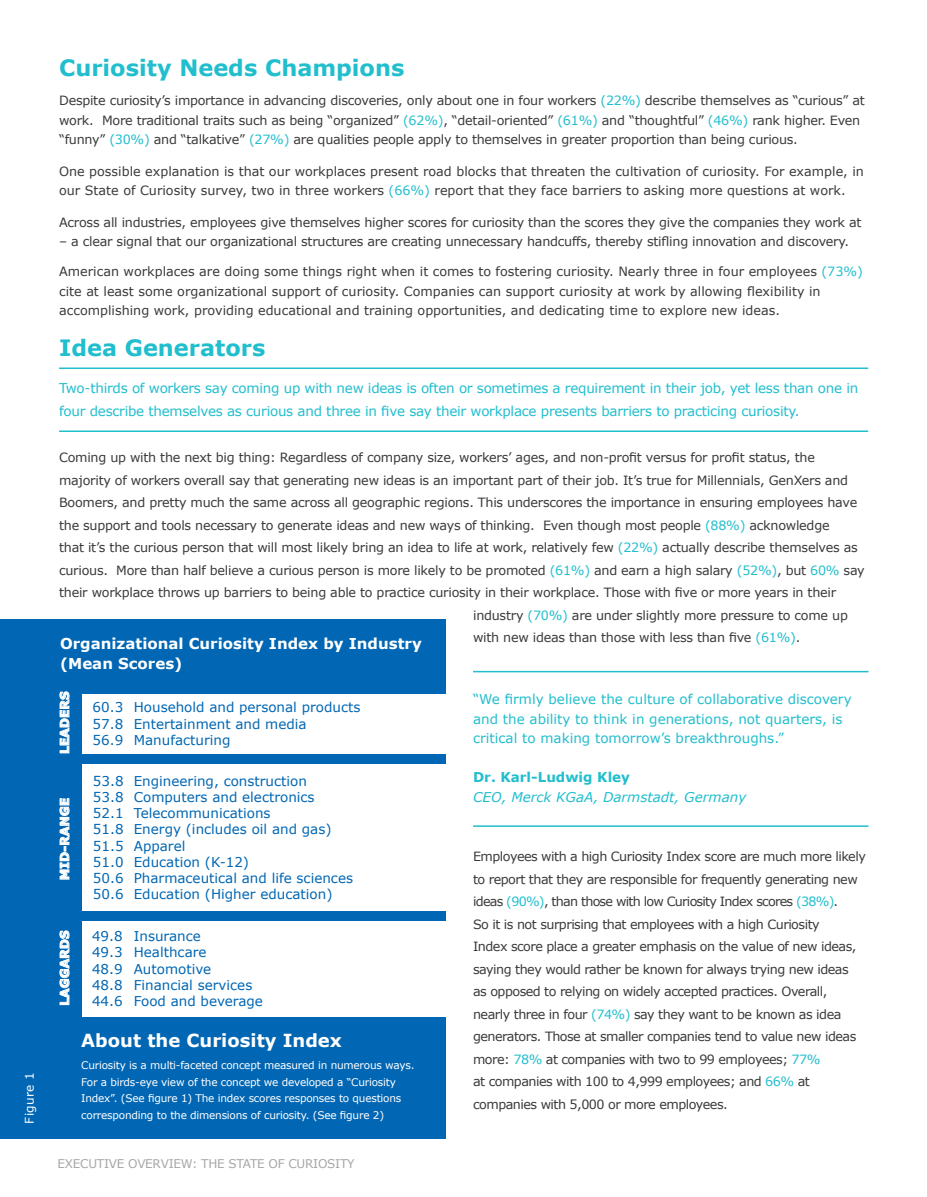
<style>
.page{position:relative;width:927px;height:1197px;background:#fff}
.page>*{position:absolute;margin:0;border:0;box-sizing:border-box;transform-origin:0 0}
.t1{font:700 22.5px "Verdana";color:#21bece}
.t2{font:700 18px "Verdana";color:#fff}
.t3{font:700 15px/20.5px "Verdana";color:#fff}
.t4{font:13.5px/16.2px "Verdana";color:#0166b3}
.t5{font:13.5px/22.5px "Verdana";letter-spacing:-.02em;color:#21bece}
.t6{font:13.5px/19.5px "Verdana";color:#21bece}
.t7{font:italic 13.5px "Verdana";color:#21bece}
.t8{font:700 13.5px "Verdana";color:#21bece}
.t9{font:12.75px/22.5px "Verdana";letter-spacing:-.02em;color:#393a39}
.t10{font:12.75px/22.5px "Verdana";letter-spacing:-.04em;color:#393a39}
.t11{font:12.75px/19.5px "Verdana";color:#393a39}
.t12{font:12px "Verdana";letter-spacing:-.02em;color:#a6a6a6}
.t13{font:700 12px "Verdana";letter-spacing:.02em;color:#fff}
.t14{font:12px "Verdana";letter-spacing:.02em;color:#fff}
.t15{font:10.5px/16.5px "Verdana";letter-spacing:-.02em;color:#fff}
.s1{color:#21bece}
</style>
<div class="page">
<div style="left:0;top:619px;width:446px;height:519px;background:#0166b3"></div>
<div style="left:82px;top:694px;width:366px;height:60px;background:#fff"></div>
<div style="left:82px;top:765px;width:366px;height:146px;background:#fff"></div>
<div style="left:82px;top:921px;width:366px;height:96px;background:#fff"></div>
<svg style="left:60px;top:691px;width:9px;height:62px"></svg>
<svg style="left:60px;top:798px;width:9px;height:82px"></svg>
<svg style="left:60px;top:931px;width:9px;height:74px"></svg>
<hr style="left:59px;top:368px;width:809px;height:1px;background:#21bece">
<hr style="left:59px;top:430px;width:809px;height:2px;background:#21bece">
<hr style="left:473px;top:671px;width:395px;height:1px;background:#21bece">
<hr style="left:473px;top:825px;width:395px;height:2px;background:#21bece">
<p class="t14" style="left:21px;top:1124px;width:53px;rotate:-90deg">Figure 1</p>
<h1 class="t1" style="left:59px;top:52px;width:347px">Curiosity Needs Champions</h1>
<p class="t9" style="left:59px;top:91px;width:807px;line-height:19.5px">Despite curiosity’s importance in advancing discoveries, only about one in four workers <span class="s1">(22%)</span> describe themselves as “curious” at work. More traditional traits such as being “organized” <span class="s1">(62%)</span>, “detail-oriented” <span class="s1">(61%)</span> and “thoughtful” <span class="s1">(46%)</span> rank higher. Even “funny” <span class="s1">(30%)</span> and “talkative” <span class="s1">(27%)</span> are qualities people apply to themselves in greater proportion than being curious.</p>
<p class="t11" style="left:59px;top:161px;width:806px">One possible explanation is that our workplaces present road blocks that threaten the cultivation of curiosity. For example, in our State of Curiosity survey, two in three workers <span class="s1">(66%)</span> report that they face barriers to asking more questions at work.</p>
<p class="t9" style="left:59px;top:211px;width:804px">Across all industries, employees give themselves higher scores for curiosity than the scores they give the companies they work at</p>
<p class="t9" style="left:59px;top:230px;width:792px">– a clear signal that our organizational structures are creating unnecessary handcuffs, thereby stifling innovation and discovery.</p>
<p class="t11" style="left:59px;top:262px;width:805px">American workplaces are doing some things right when it comes to fostering curiosity. Nearly three in four employees <span class="s1">(73%) </span>cite at least some organizational support of curiosity. Companies can support curiosity at work by allowing flexibility in accomplishing work, providing educational and training opportunities, and dedicating time to explore new ideas.</p>
<h1 class="t1" style="left:59px;top:332px;width:208px">Idea Generators</h1>
<p class="t5" style="left:59px;top:377px;width:801px">Two-thirds of workers say coming up with new ideas is often or sometimes a requirement in their job, yet less than one in four describe themselves as curious and three in five say their workplace presents barriers to practicing curiosity.</p>
<p class="t9" style="left:59px;top:446px;width:807px">Coming up with the next big thing: Regardless of company size, workers’ ages, and non-profit versus for profit status, the majority of workers overall say that generating new ideas is an important part of their job. It’s true for Millennials, GenXers and Boomers, and pretty much the same across all geographic regions. This underscores the importance in ensuring employees have the support and tools necessary to generate ideas and new ways of thinking. Even though most people <span class="s1">(88%)</span> acknowledge<br>that it’s the curious person that will most likely bring an idea to life at work, relatively few <span class="s1">(22%)</span> actually describe themselves as curious. More than half believe a curious person is more likely to be promoted <span class="s1">(61%)</span> and earn a high salary <span class="s1">(52%)</span>, but <span class="s1">60%</span> say their workplace throws up barriers to being able to practice curiosity in their workplace. Those with five or more years in their</p>
<p class="t3" style="left:60px;top:633px;width:363px">Organizational Curiosity Index by Industry (Mean Scores)</p>
<p class="t13" style="left:56px;top:754px;width:64px;rotate:-90deg">LEADERS</p>
<p class="t4" style="left:134px;top:699px;width:228px">Household and personal products<br>Entertainment and media<br>Manufacturing</p>
<p class="t4" style="left:93px;top:699px;width:32px;text-align:justify">60.3<br>57.8<br>56.9</p>
<p class="t13" style="left:56px;top:880px;width:84px;rotate:-90deg">MID-RANGE</p>
<p class="t13" style="left:56px;top:1006px;width:77px;rotate:-90deg">LAGGARDS</p>
<p class="t4" style="left:93px;top:773px;width:32px;text-align:justify">53.8<br>53.8<br>52.1<br>51.8<br>51.5<br>51.0<br>50.6<br>50.6</p>
<p class="t4" style="left:134px;top:773px;width:221px">Engineering, construction<br>Computers and electronics<br>Telecommunications<br>Energy (includes oil and gas)<br>Apparel<br>Education (K-12)<br>Pharmaceutical and life sciences<br>Education (Higher education)</p>
<p class="t4" style="left:92px;top:928px;width:32px;text-align:justify">49.8<br>49.3<br>48.9<br>48.8<br>44.6</p>
<p class="t4" style="left:134px;top:928px;width:131px">Insurance<br>Healthcare<br>Automotive<br>Financial services<br>Food and beverage</p>
<h2 class="t2" style="left:81px;top:1028px;width:262px">About the Curiosity Index</h2>
<p class="t15" style="left:81px;top:1057px;width:335px">Curiosity is a multi-faceted concept measured in numerous ways.<br>For a birds-eye view of the concept we developed a “Curiosity Index”. (See figure 1) The index scores responses to questions corresponding to the dimensions of curiosity. (See figure 2)</p>
<p class="t12" style="left:58px;top:1156px;width:299px">EXECUTIVE OVERVIEW: THE STATE OF CURIOSITY</p>
<p class="t9" style="left:473px;top:604px;width:376px">industry <span class="s1">(70%)</span> are under slightly more pressure to come up with new ideas than those with less than five <span class="s1">(61%)</span>.</p>
<p class="t6" style="left:473px;top:689px;width:380px">“We firmly believe the culture of collaborative discovery and the ability to think in generations, not quarters, is critical to making tomorrow’s breakthroughs.”</p>
<p class="t8" style="left:473px;top:768px;width:158px">Dr. Karl-Ludwig Kley</p>
<p class="t7" style="left:473px;top:788px;width:275px">CEO, Merck KGaA, Darmstadt, Germany</p>
<p class="t10" style="left:473px;top:845px;width:394px">Employees with a high Curiosity Index score are much more likely to report that they are responsible for frequently generating new ideas <span class="s1">(90%)</span>, than those with low Curiosity Index scores <span class="s1">(38%)</span>.<br>So it is not surprising that employees with a high Curiosity<br>Index score place a greater emphasis on the value of new ideas, saying they would rather be known for always trying new ideas<br>as opposed to relying on widely accepted practices. Overall, nearly three in four <span class="s1">(74%)</span> say they want to be known as idea generators. Those at smaller companies tend to value new ideas more: <span class="s1">78%</span> at companies with two to 99 employees; <span class="s1">77%<br></span>at companies with 100 to 4,999 employees; and <span class="s1">66%</span> at companies with 5,000 or more employees.</p>
</div>
